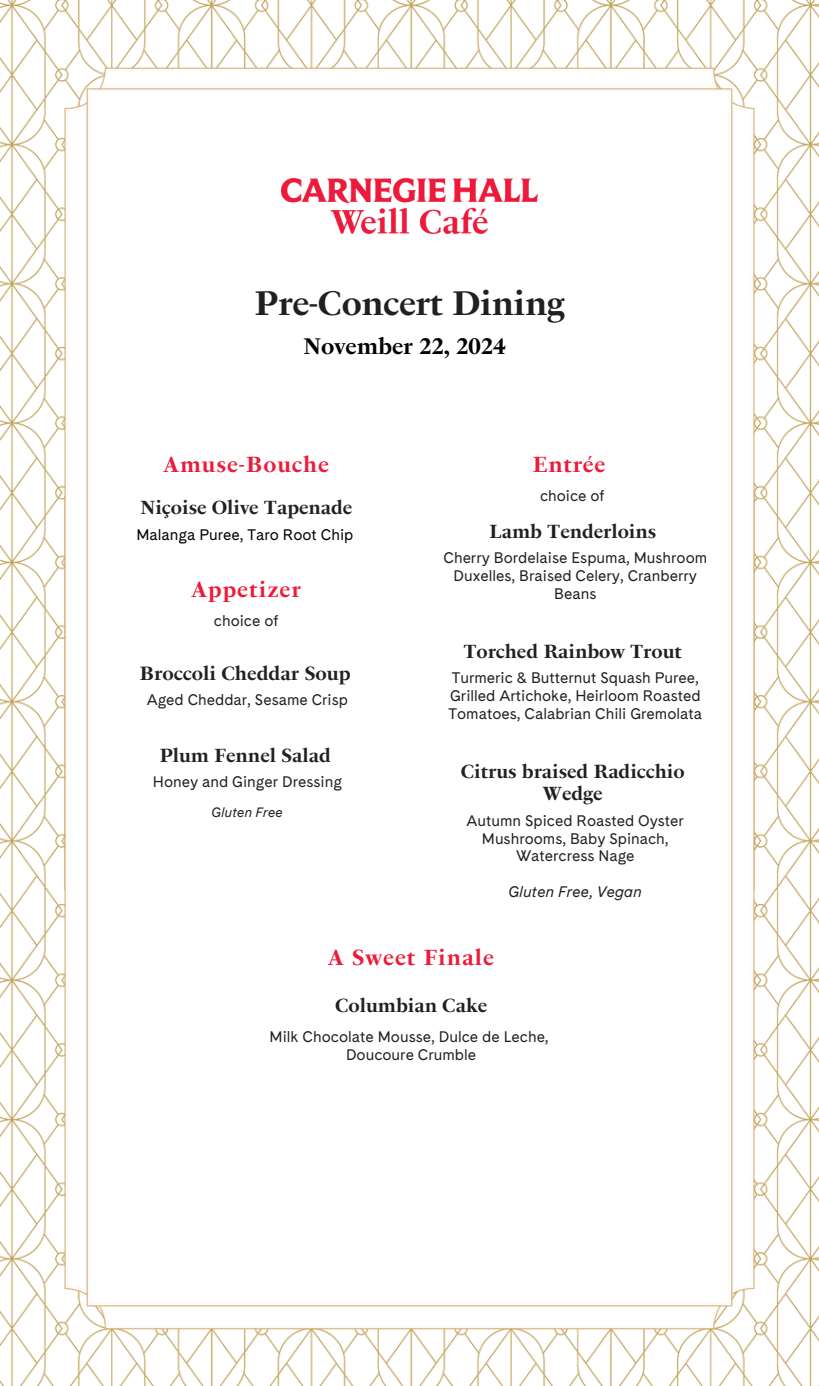
<style>
.page{position:relative;width:819px;height:1386px;background:#fff}
.page>*{position:absolute;margin:0;border:0;box-sizing:border-box;transform-origin:0 0}
.t1{font:700 33.6px "PS Fournier Pro";letter-spacing:-.01em;color:#231f20}
.t2{font:700 22.22px "PS Fournier Pro";color:#000}
.t3{font:700 21.7px "PS Fournier Pro";letter-spacing:.045em;color:#ed1a3a}
.t4{font:700 19.07px "PS Fournier Pro";color:#231f20}
.t5{font:700 18.72px/22.4px "PS Fournier Pro";color:#231f20;text-align:center}
.t6{font:15.22px/17.8px "Cadiz";color:#231f20;text-align:center}
.t7{font:15.22px "Cadiz";color:#000}
.t8{font:italic 15.22px "Cadiz";color:#231f20}
.t9{font:italic 13.47px "Cadiz";color:#231f20}
</style>
<div class="page">
<img style="left:0;top:0;width:819px;height:1386px">
<img style="left:20px;top:890px;width:779px;height:496px">
<img style="left:20px;top:0;width:779px;height:890px">
<img style="left:282px;top:179px;width:256px;height:55px">
<h4 class="t1" style="left:254px;top:278px;width:312px">Pre-Concert Dining</h4>
<h4 class="t2" style="left:303px;top:330px;width:204px">November 22, 2024</h4>
<h2 class="t3" style="left:164px;top:448px;width:167px">Amuse-Bouche</h2>
<h3 class="t5" style="left:140px;top:495px;width:214px">Niçoise Olive Tapenade</h3>
<h4 class="t7" style="left:136px;top:526px;width:219px">Malanga Puree, Taro Root Chip</h4>
<h2 class="t3" style="left:192px;top:573px;width:111px">Appetizer</h2>
<h2 class="t6" style="left:214px;top:612px;width:66px">choice of</h2>
<h4 class="t4" style="left:140px;top:659px;width:213px">Broccoli Cheddar Soup</h4>
<h3 class="t6" style="left:147px;top:691px;width:203px">Aged Cheddar, Sesame Crisp</h3>
<h3 class="t5" style="left:159px;top:743px;width:173px">Plum Fennel Salad</h3>
<h4 class="t6" style="left:153px;top:773px;width:190px">Honey and Ginger Dressing</h4>
<h2 class="t9" style="left:212px;top:804px;width:73px">Gluten Free</h2>
<p class="t3" style="left:532px;top:448px;width:74px">Entrée</p>
<p class="t6" style="left:540px;top:487px;width:66px">choice of</p>
<h2 class="t5" style="left:489px;top:518px;width:169px">Lamb Tenderloins</h2>
<h4 class="t6" style="left:443px;top:549px;width:265px">Cherry Bordelaise Espuma, Mushroom<br>Duxelles, Braised Celery, Cranberry<br>Beans</h4>
<h4 class="t5" style="left:463px;top:638px;width:220px">Torched Rainbow Trout</h4>
<h3 class="t6" style="left:449px;top:669px;width:255px;text-align:left">Turmeric &amp; Butternut Squash Puree,<br>Grilled Artichoke, Heirloom Roasted<br>Tomatoes, Calabrian Chili Gremolata</h3>
<h3 class="t5" style="left:461px;top:758px;width:225px">Citrus braised Radicchio<br>Wedge</h3>
<h4 class="t6" style="left:467px;top:812px;width:219px">Autumn Spiced Roasted Oyster<br>Mushrooms, Baby Spinach,<br>Watercress Nage</h4>
<h3 class="t8" style="left:508px;top:882px;width:135px">Gluten Free, Vegan</h3>
<h4 class="t3" style="left:328px;top:941px;width:167px">A Sweet Finale</h4>
<h3 class="t5" style="left:335px;top:993px;width:153px">Columbian Cake</h3>
<h4 class="t6" style="left:270px;top:1027px;width:281px">Milk Chocolate Mousse, Dulce de Leche,<br>Doucoure Crumble</h4>
</div>
